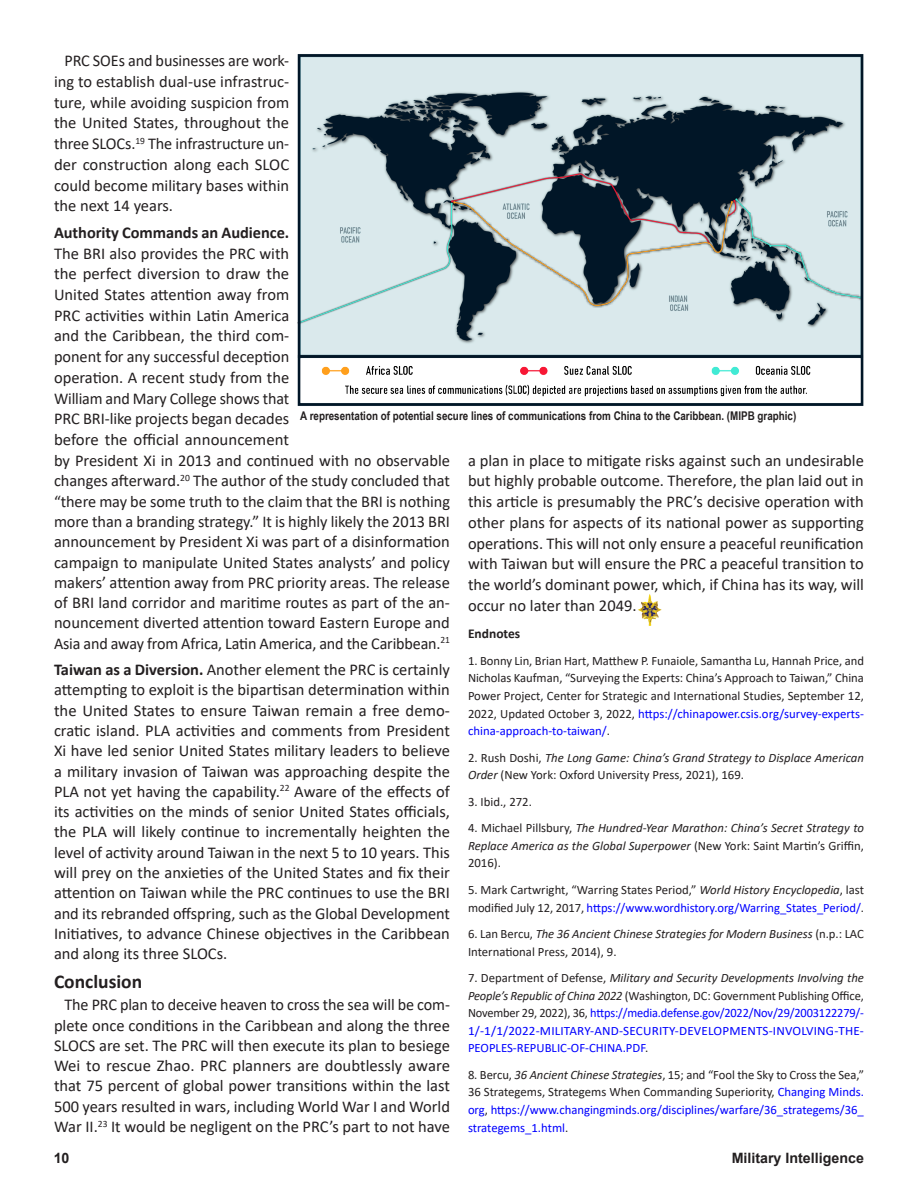
<style>
.page{position:relative;width:918px;height:1188px;background:#fff}
.page>*{position:absolute;margin:0;border:0;box-sizing:border-box;transform-origin:0 0}
.t1{font:700 19.5px "Calibri";color:#231f20}
.Body_Text{font:16.5px/20.5px "Calibri";color:#231f20;text-align:justify}
.t2{font:700 14.25px "Arial";color:#231f20}
.Endnote_title_No_Space_before{font:700 13.5px "Calibri";color:#231f20}
.Endnote_text{font:12.75px/17.5px "Calibri";color:#231f20}
.Endnote_text-2{font:12.75px/17.5px "Calibri";color:#00f;text-align:justify}
.Endnote_text-3{font:italic 12.75px/17.5px "Calibri";color:#231f20}
.t3{font:700 12px "Arial Narrow";color:#231f20}
.s1{font-weight:700}
.s2{color:#00f}
.s3{font-style:normal}
.s4{font-style:italic}
.s5{color:#231f20}
.s6{font-style:italic;color:#231f20}
</style>
<div class="page">
<img style="left:638px;top:594px;width:24px;height:32px">
<img style="left:297px;top:54px;width:567px;height:352px">
<p class="Body_Text" style="left:54px;top:50px;width:237px;text-indent:10px">PRC SOEs and businesses are work&shy;ing to establish dual-use infrastruc&shy;ture, while avoiding suspicion from the United States, throughout the three SLOCs.<sup>19</sup> The infrastructure un&shy;der construction along each SLOC could become military bases within the next 14 years.</p>
<p class="Body_Text" style="left:54px;top:222px;width:398px;text-align:left"><span class="s1">Authority Commands an Audience.<br></span>The BRI also provides the PRC with<br>the perfect diversion to draw the<br>United States attention away from<br>PRC activities within Latin America<br>and the Caribbean, the third com-<br>ponent for any successful deception<br>operation. A recent study from the<br>William and Mary College shows that<br>PRC BRI-like projects began decades<br>before the official announcement<br>by President Xi in 2013 and continued with no observable changes afterward.<sup>20</sup> The author of the study concluded that “there may be some truth to the claim that the BRI is nothing more than a branding strategy.” It is highly likely the 2013 BRI announcement by President Xi was part of a disinformation campaign to manipulate United States analysts’ and policy makers’ attention away from PRC priority areas. The release of BRI land corridor and maritime routes as part of the an&shy;nouncement diverted attention toward Eastern Europe and Asia and away from Africa, Latin America, and the Caribbean.<sup>21</sup></p>
<p class="Body_Text" style="left:54px;top:659px;width:398px"><span class="s1">Taiwan as a Diversion.</span> Another element the PRC is certainly attempting to exploit is the bipartisan determination within the United States to ensure Taiwan remain a free demo&shy;cratic island. PLA activities and comments from President Xi have led senior United States military leaders to believe a military invasion of Taiwan was approaching despite the PLA not yet having the capability.<sup>22</sup> Aware of the effects of its activities on the minds of senior United States officials, the PLA will likely continue to incrementally heighten the level of activity around Taiwan in the next 5 to 10 years. This will prey on the anxieties of the United States and fix their attention on Taiwan while the PRC continues to use the BRI and its rebranded offspring, such as the Global Development Initiatives, to advance Chinese objectives in the Caribbean and along its three SLOCs.</p>
<p class="t1" style="left:54px;top:968px;width:90px">Conclusion</p>
<p class="Body_Text" style="left:54px;top:994px;width:398px;text-indent:10px">The PRC plan to deceive heaven to cross the sea will be com&shy;plete once conditions in the Caribbean and along the three SLOCS are set. The PRC will then execute its plan to besiege Wei to rescue Zhao. PRC planners are doubtlessly aware that 75 percent of global power transitions within the last 500 years resulted in wars, including World War I and World War II.<sup>23</sup> It would be negligent on the PRC’s part to not have</p>
<p class="t3" style="left:300px;top:406px;width:498px">A representation of potential secure lines of communications from China to the Caribbean. (MIPB graphic)</p>
<p class="Body_Text" style="left:468px;top:450px;width:398px">a plan in place to mitigate risks against such an undesirable but highly probable outcome. Therefore, the plan laid out in this article is presumably the PRC’s decisive operation with other plans for aspects of its national power as supporting operations. This will not only ensure a peaceful reunification with Taiwan but will ensure the PRC a peaceful transition to the world’s dominant power, which, if China has its way, will occur no later than 2049.</p>
<p class="Endnote_title_No_Space_before" style="left:468px;top:624px;width:54px">Endnotes</p>
<p class="Endnote_text" style="left:468px;top:652px;width:398px;text-align:justify">1. Bonny Lin, Brian Hart, Matthew P. Funaiole, Samantha Lu, Hannah Price, and Nicholas Kaufman, “Surveying the Experts: China’s Approach to Taiwan,” China Power Project, Center for Strategic and International Studies, September 12, 2022, Updated October 3, 2022, <span class="s2">https://chinapower.csis.org/survey-experts&shy;china-approach-to-taiwan/</span>.</p>
<p class="Endnote_text-3" style="left:468px;top:748px;width:398px"><span class="s3">2. Rush Doshi,</span> The Long Game: China’s Grand Strategy to Displace American<br>Order <span class="s3">(New York: Oxford University Press, 2021), 169.</span></p>
<p class="Endnote_text" style="left:468px;top:792px;width:65px">3. Ibid., 272.</p>
<p class="Endnote_text-3" style="left:468px;top:819px;width:398px;text-align:justify"><span class="s3">4. Michael Pillsbury,</span> The Hundred-Year Marathon: China’s Secret Strategy to Replace America as the Global Superpower <span class="s3">(New York: Saint Martin’s Griffin, 2016).</span></p>
<p class="Endnote_text" style="left:468px;top:881px;width:397px">5. Mark Cartwright, “Warring States Period,” <span class="s4">World History Encyclopedia</span>, last modified July 12, 2017, <span class="s2">https://www.wordhistory.org/Warring_States_Period/</span>.</p>
<p class="Endnote_text" style="left:468px;top:925px;width:397px">6. Lan Bercu, <span class="s4">The 36 Ancient Chinese Strategies for Modern Business</span> (n.p.: LAC<br>International Press, 2014), 9.</p>
<p class="Endnote_text-2" style="left:468px;top:969px;width:398px"><span class="s5">7. Department of Defense,</span> <span class="s6">Military and Security Developments Involving the People’s Republic of China 2022</span> <span class="s5">(Washington, DC: Government Publishing Office, November 29, 2022), 36,</span> https://media.defense.gov/2022/Nov/29/2003122279/- 1/-1/1/2022-MILITARY-AND-SECURITY-DEVELOPMENTS-INVOLVING-THE-PEOPLES-REPUBLIC-OF-CHINA.PDF<span class="s5">.</span></p>
<p class="Endnote_text-2" style="left:468px;top:1065px;width:398px"><span class="s5">8. Bercu,</span> <span class="s6">36 Ancient Chinese Strategies</span><span class="s5">, 15; and “Fool the Sky to Cross the Sea,” 36 Strategems, Strategems When Commanding Superiority,</span> Changing Minds. org<span class="s5">,</span> https://www.changingminds.org/disciplines/warfare/36_strategems/36_ strategems_1.html<span class="s5">.</span></p>
<p class="t2" style="left:54px;top:1148px;width:17px">10</p>
<p class="t2" style="left:732px;top:1148px;width:134px">Military Intelligence</p>
</div>
